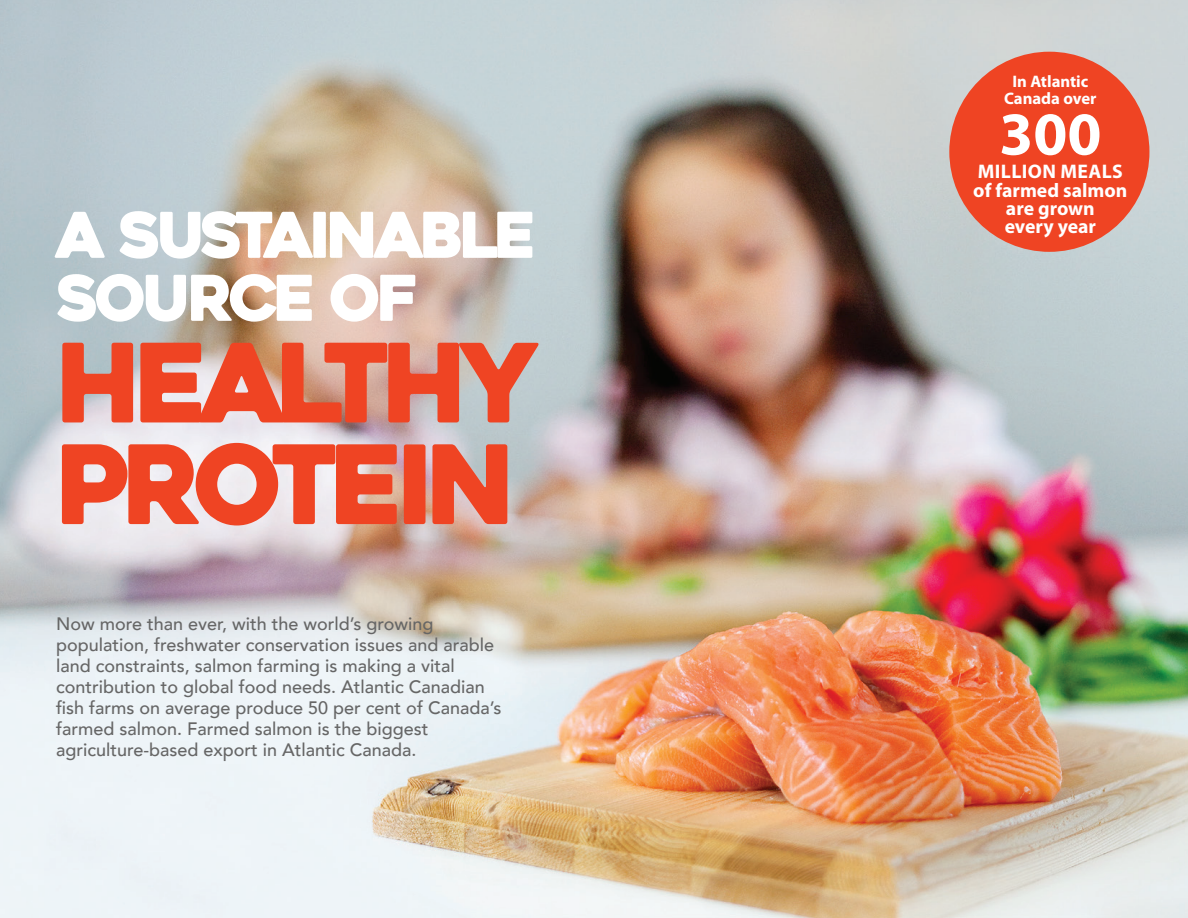
<style>
.page{position:relative;width:1188px;height:918px;background:#fff}
.page>*{position:absolute;margin:0;border:0;box-sizing:border-box;transform-origin:0 0}
.t1{font:109.05px/101.6px "Heavitas";letter-spacing:-.07em;color:#ef4423}
.t2{font:63px/63px "Heavitas";letter-spacing:-.07em;color:#fff}
.t3{font:700 61.5px "Myriad Pro";color:#fff}
.t4{font:700 19.8px/18.1px "Myriad Pro";color:#fff;text-align:center}
.t5{font:500 18px/21px "Avenir";color:#666}
.t6{font:700 16.65px/16.6px "Myriad Pro";color:#fff;text-align:center}
</style>
<div class="page">
<img style="left:0;top:0;width:1188px;height:918px">
<div style="left:949px;top:52px;width:200px;height:200px;background:#ef4423;border-radius:50%"></div>
<h2 class="t2" style="left:56px;top:204px;width:482px">A SUSTAINABLE<br>SOURCE OF</h2>
<h1 class="t1" style="left:56px;top:333px;width:484px">HEALTHY<br>PROTEIN</h1>
<p class="t5" style="left:56px;top:613px;width:447px">Now more than ever, with the world’s growing population, freshwater conservation issues and arable land constraints, salmon farming is making a vital contribution to global food needs. Atlantic Canadian fish farms on average produce 50 per cent of Canada’s farmed salmon. Farmed salmon is the biggest agriculture-based export in Atlantic Canada.</p>
<p class="t6" style="left:1004px;top:73px;width:94px">In Atlantic<br>Canada over</p>
<h3 class="t3" style="left:999px;top:94px;width:104px">300</h3>
<p class="t4" style="left:973px;top:162px;width:156px">MILLION MEALS of farmed salmon are grown<br>every year</p>
</div>
